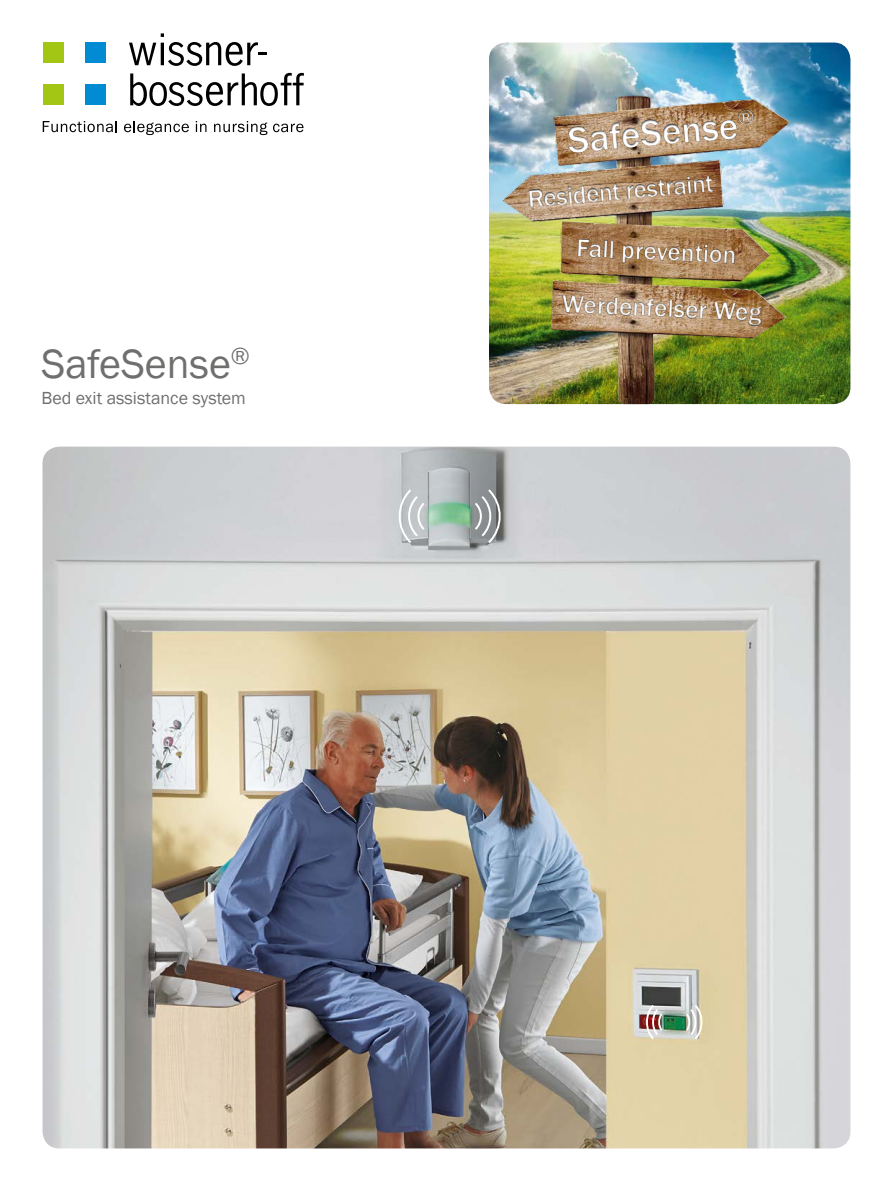
<style>
.page{position:relative;width:893px;height:1191px;background:#fff}
.page>*{position:absolute;margin:0;border:0;box-sizing:border-box;transform-origin:0 0}
.t1{font:42px "Franklin Gothic";color:#6f6f6e}
.t2{font:500 37.5px "Franklin Gothic";color:#fff}
.t3{font:500 25.5px "Franklin Gothic";color:#fff}
.t4{font:18px "Franklin Gothic";color:#6f6f6e}
</style>
<div class="page">
<img style="left:43px;top:446px;width:807px;height:702px">
<img style="left:489px;top:43px;width:361px;height:361px">
<img style="left:497px;top:43px;width:318px;height:361px">
<svg style="left:473px;top:487px;width:30px;height:58px;background:#939697"></svg>
<svg style="left:396px;top:487px;width:31px;height:58px;background:#c7cacd"></svg>
<svg style="left:684px;top:1002px;width:20px;height:39px"></svg>
<svg style="left:645px;top:1002px;width:19px;height:39px"></svg>
<img style="left:510px;top:96px;width:281px;height:242px">
<div style="left:43px;top:84px;width:21px;height:21px;background:#a2c613"></div>
<div style="left:85px;top:84px;width:21px;height:21px;background:#008bd2"></div>
<div style="left:43px;top:42px;width:21px;height:21px;background:#a2c613"></div>
<div style="left:85px;top:42px;width:21px;height:21px;background:#008bd2"></div>
<svg style="left:130px;top:73px;width:174px;height:33px"></svg>
<svg style="left:129px;top:33px;width:137px;height:33px"></svg>
<svg style="left:43px;top:121px;width:74px;height:11px"></svg>
<svg style="left:124px;top:121px;width:65px;height:14px"></svg>
<svg style="left:196px;top:121px;width:10px;height:11px"></svg>
<svg style="left:214px;top:121px;width:53px;height:14px"></svg>
<svg style="left:273px;top:124px;width:31px;height:8px"></svg>
<h1 class="t1" style="left:41px;top:338px;width:210px">SafeSense<sup>®</sup></h1>
<p class="t4" style="left:41px;top:387px;width:206px">Bed exit assistance system</p>
<h2 class="t2" style="left:566px;top:117px;width:189px;rotate:-5deg">SafeSense<sup>®</sup></h2>
<p class="t3" style="left:526px;top:183px;width:188px;rotate:-5deg">Resident restraint</p>
<p class="t3" style="left:577px;top:233px;width:162px;rotate:2deg">Fall prevention</p>
<p class="t3" style="left:562px;top:289px;width:202px;rotate:2deg">Werdenfelser Weg</p>
</div>
